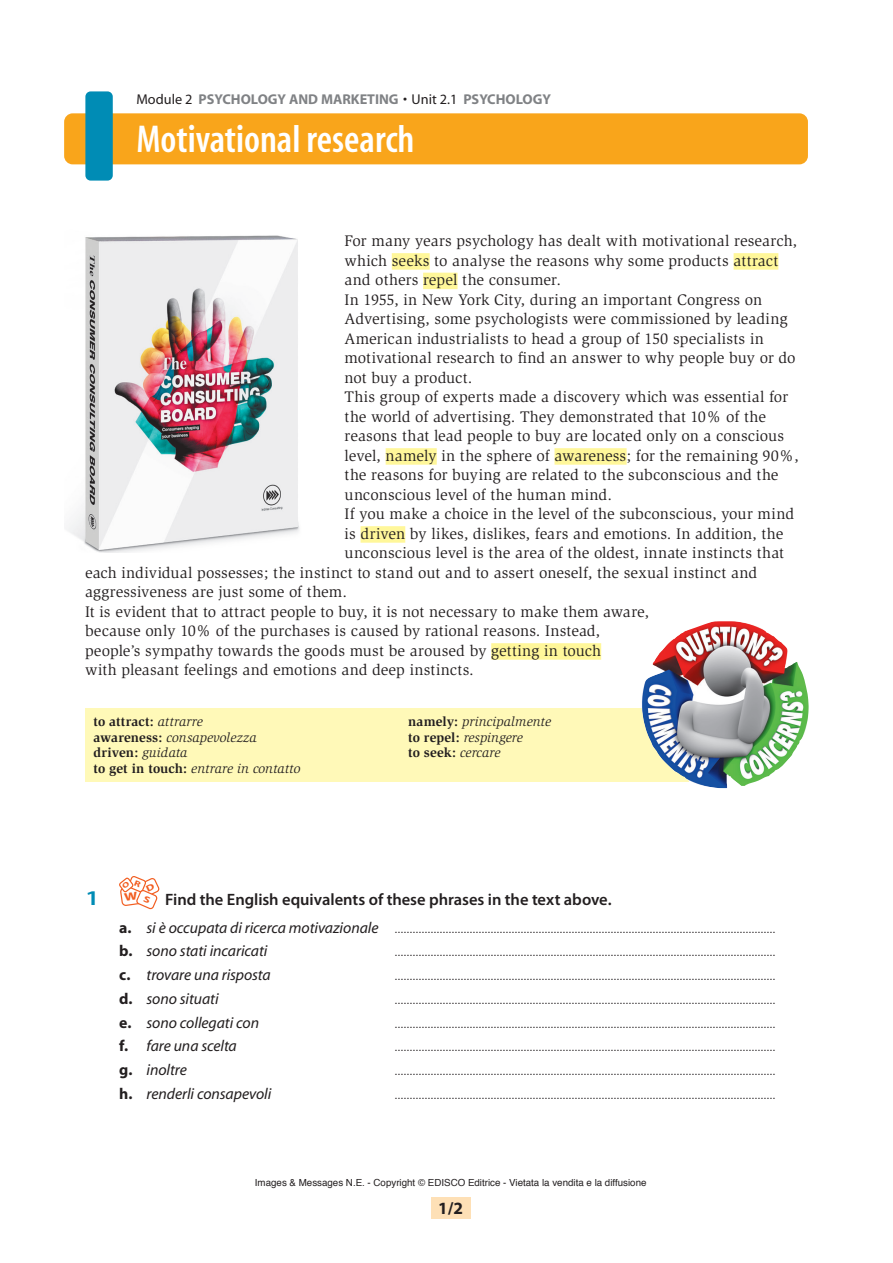
<style>
.page{position:relative;width:893px;height:1263px;background:#fff}
.page>*{position:absolute;margin:0;border:0;box-sizing:border-box;transform-origin:0 0}
.t1{font:600 condensed 39px "Myriad";color:#fff}
.t2{font:600 21px "Myriad Pro";color:#008cb5;scale:1.3 1}
.t3{font:700 17.25px "Myriad Pro";color:#231f20}
.t4{font:600 16.5px "Myriad Pro";letter-spacing:-.005em;color:#231f20}
.t5{font:15.75px "Slimbach";letter-spacing:.005em;color:#231f20}
.t6{font:italic 15.75px "Myriad";letter-spacing:-.005em;color:#231f20}
.t7{font:700 14.25px "Myriad";color:#808285}
.t8{font:italic 13.5px/15.8px "Slimbach";letter-spacing:.005em;color:#231f20}
.t9{font:12px "Times";color:#231f20}
.t10{font:9.75px "Helvetica";color:#231f20}
.s1{font-weight:400;color:#231f20}
.s2{font-weight:700;font-style:normal}
.s3{font-family:"Myriad";font-weight:700;font-size:15.75px}
.s4{font-family:"Myriad";font-style:italic;font-size:15.75px}
</style>
<div class="page">
<div style="left:431px;top:1197px;width:40px;height:21px;background:#fee0b6"></div>
<div style="left:64px;top:113px;width:744px;height:51px;background:#f9a51b;border-radius:9px"></div>
<div style="left:85px;top:708px;width:604px;height:74px;background:#fff9b8"></div>
<div style="left:85px;top:91px;width:28px;height:90px;background:#008cb5;border-radius:5px"></div>
<div style="left:392px;top:253px;width:38px;height:17px;background:#fff79a"></div>
<div style="left:734px;top:253px;width:44px;height:17px;background:#fff79a"></div>
<div style="left:423px;top:273px;width:35px;height:16px;background:#fff79a"></div>
<div style="left:386px;top:448px;width:51px;height:17px;background:#fff79a"></div>
<div style="left:554px;top:448px;width:73px;height:17px;background:#fff79a"></div>
<div style="left:361px;top:526px;width:44px;height:17px;background:#fff79a"></div>
<div style="left:491px;top:643px;width:110px;height:17px;background:#fff79a"></div>
<img style="left:66px;top:235px;width:233px;height:318px">
<img style="left:642px;top:621px;width:167px;height:167px">
<svg style="left:119px;top:876px;width:41px;height:34px"></svg>
<p class="t7" style="left:136px;top:92px;width:416px"><span class="s1">Module 2</span> PSYCHOLOGY AND MARKETING <span class="s1">• Unit 2.1</span> PSYCHOLOGY</p>
<h1 class="t1" style="left:136px;top:119px;width:280px">Motivational research</h1>
<p class="t5" style="left:345px;top:232px;width:454px">For many years psychology has dealt with motivational research,</p>
<p class="t5" style="left:345px;top:252px;width:435px">which seeks to analyse the reasons why some products attract</p>
<p class="t5" style="left:345px;top:271px;width:218px">and others repel the consumer.</p>
<p class="t5" style="left:345px;top:291px;width:419px">In 1955, in New York City, during an important Congress on</p>
<p class="t5" style="left:345px;top:310px;width:445px">Advertising, some psychologists were commissioned by leading</p>
<p class="t5" style="left:345px;top:330px;width:421px">American industrialists to head a group of 150 specialists in</p>
<p class="t5" style="left:345px;top:349px;width:452px">motivational research to find an answer to why people buy or do</p>
<p class="t5" style="left:345px;top:369px;width:129px">not buy a product.</p>
<p class="t5" style="left:345px;top:388px;width:445px">This group of experts made a discovery which was essential for</p>
<p class="t5" style="left:345px;top:408px;width:423px">the world of advertising. They demonstrated that 10% of the</p>
<p class="t5" style="left:345px;top:427px;width:441px">reasons that lead people to buy are located only on a conscious</p>
<p class="t5" style="left:345px;top:447px;width:456px">level, namely in the sphere of awareness; for the remaining 90%,</p>
<p class="t5" style="left:345px;top:466px;width:435px">the reasons for buying are related to the subconscious and the</p>
<p class="t5" style="left:345px;top:486px;width:269px">unconscious level of the human mind.</p>
<p class="t5" style="left:345px;top:505px;width:451px">If you make a choice in the level of the subconscious, your mind</p>
<p class="t5" style="left:345px;top:525px;width:440px">is driven by likes, dislikes, fears and emotions. In addition, the</p>
<p class="t5" style="left:345px;top:544px;width:441px">unconscious level is the area of the oldest, innate instincts that</p>
<p class="t5" style="left:85px;top:564px;width:674px">each individual possesses; the instinct to stand out and to assert oneself, the sexual instinct and</p>
<p class="t5" style="left:85px;top:583px;width:263px">aggressiveness are just some of them.</p>
<p class="t5" style="left:85px;top:603px;width:566px">It is evident that to attract people to buy, it is not necessary to make them aware,</p>
<p class="t5" style="left:85px;top:622px;width:516px">because only 10% of the purchases is caused by rational reasons. Instead,</p>
<p class="t5" style="left:85px;top:642px;width:518px">people’s sympathy towards the goods must be aroused by getting in touch</p>
<p class="t5" style="left:85px;top:661px;width:390px">with pleasant feelings and emotions and deep instincts.</p>
<p class="t8" style="left:94px;top:714px;width:208px"><span class="s2">to attract:</span> attrarre<br><span class="s2">awareness:</span> consapevolezza <span class="s2">driven:</span> guidata<br><span class="s2">to get in touch:</span> entrare in contatto</p>
<p class="t8" style="left:408px;top:714px;width:144px"><span class="s2">namely:</span> principalmente <span class="s2">to repel:</span> respingere<br><span class="s2">to seek:</span> cercare</p>
<h2 class="t2" style="left:85px;top:886px;width:13px">1</h2>
<p class="t4" style="left:165px;top:890px;width:448px">Find the English equivalents of these phrases in the text above.</p>
<p class="t9" style="left:119px;top:917px;width:657px"><span class="s3">a.</span> <span class="s4">si è occupata di ricerca motivazionale</span> ...............................................................................................................................</p>
<p class="t6" style="left:119px;top:943px;width:150px"><span class="s2">b.</span> sono stati incaricati</p>
<p class="t9" style="left:394px;top:941px;width:382px">...............................................................................................................................</p>
<p class="t6" style="left:119px;top:967px;width:153px"><span class="s2">c.</span> trovare una risposta</p>
<p class="t9" style="left:394px;top:965px;width:382px">...............................................................................................................................</p>
<p class="t6" style="left:119px;top:991px;width:101px"><span class="s2">d.</span> sono situati</p>
<p class="t9" style="left:394px;top:989px;width:382px">...............................................................................................................................</p>
<p class="t6" style="left:119px;top:1014px;width:142px"><span class="s2">e.</span> sono collegati con</p>
<p class="t9" style="left:394px;top:1012px;width:382px">...............................................................................................................................</p>
<p class="t6" style="left:119px;top:1038px;width:119px"><span class="s2">f.</span> fare una scelta</p>
<p class="t9" style="left:394px;top:1036px;width:382px">...............................................................................................................................</p>
<p class="t6" style="left:119px;top:1062px;width:69px"><span class="s2">g.</span> inoltre</p>
<p class="t9" style="left:394px;top:1060px;width:382px">...............................................................................................................................</p>
<p class="t6" style="left:119px;top:1086px;width:154px"><span class="s2">h.</span> renderli consapevoli</p>
<p class="t9" style="left:394px;top:1084px;width:382px">...............................................................................................................................</p>
<p class="t10" style="left:255px;top:1175px;width:393px">Images &amp; Messages N.E. - Copyright © EDISCO Editrice - Vietata la vendita e la diffusione</p>
<p class="t3" style="left:438px;top:1198px;width:26px">1/2</p>
</div>
